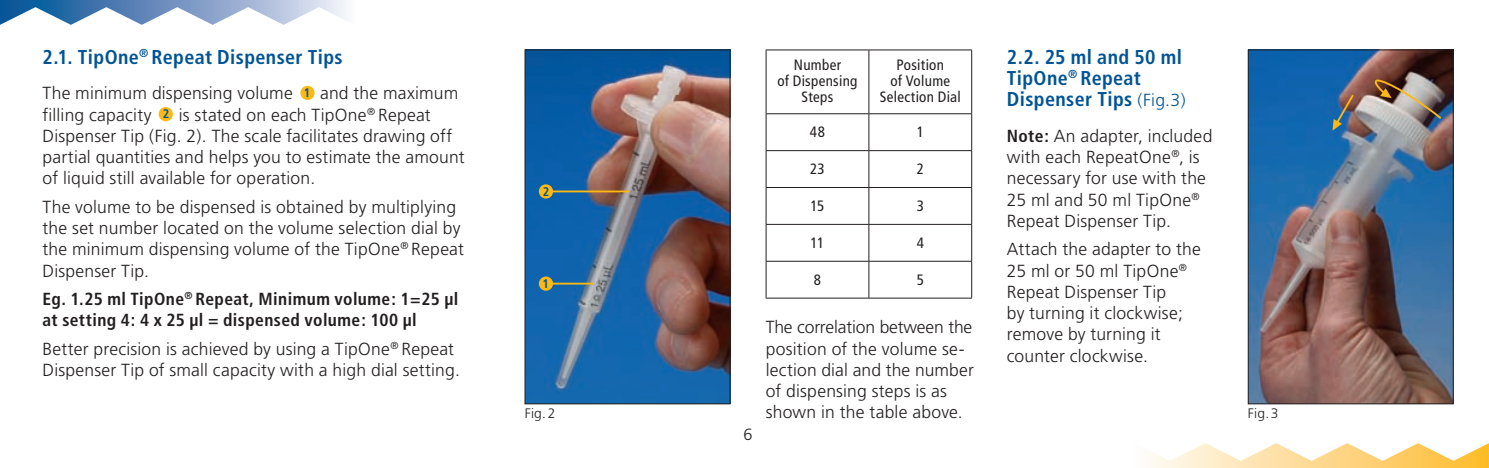
<style>
.page{position:relative;width:1489px;height:468px;background:#fff}
.page>*{position:absolute;margin:0;border:0;box-sizing:border-box;transform-origin:0 0}
.t1{font:700 condensed 20px/21.2px "Frutiger";letter-spacing:.02em;color:#005495}
.t2{font:300 17.5px/21.2px "Frutiger";letter-spacing:.01em;color:#231f20}
.t3{font:700 condensed 17.5px/21.2px "Frutiger";letter-spacing:.025em;color:#231f20}
.t4{font:300 16.25px "Frutiger";color:#231f20}
.t5{font:condensed 15px/16.2px "Frutiger";letter-spacing:.02em;color:#231f20;text-align:center}
.t6{font:300 13.75px "Frutiger";letter-spacing:.015em;color:#231f20}
.t7{font:700 condensed 12.5px "Frutiger";color:#005495}
.s1{font-weight:300;font-stretch:normal;font-size:17.5px}
.s2{font-weight:700;font-stretch:condensed}
</style>
<div class="page">
<svg style="left:0;top:0;width:346px;height:25px"></svg>
<svg style="left:1148px;top:443px;width:340px;height:25px"></svg>
<img style="left:526px;top:52px;width:202px;height:350px">
<div style="left:524px;top:50px;width:206px;height:354px;border:1px solid #231f20"></div>
<img style="left:1249px;top:52px;width:202px;height:350px">
<div style="left:1247px;top:50px;width:206px;height:354px;border:1px solid #231f20"></div>
<hr style="left:765px;top:49px;width:103px;height:1px;background:#231f20">
<hr style="left:765px;top:50px;width:1px;height:63px;background:#231f20">
<hr style="left:868px;top:49px;width:103px;height:1px;background:#231f20">
<hr style="left:868px;top:50px;width:1px;height:63px;background:#231f20">
<hr style="left:971px;top:50px;width:1px;height:63px;background:#231f20">
<hr style="left:765px;top:113px;width:103px;height:1px;background:#231f20">
<hr style="left:765px;top:114px;width:1px;height:36px;background:#231f20">
<hr style="left:868px;top:113px;width:103px;height:1px;background:#231f20">
<hr style="left:868px;top:114px;width:1px;height:36px;background:#231f20">
<hr style="left:971px;top:114px;width:1px;height:36px;background:#231f20">
<hr style="left:765px;top:150px;width:103px;height:1px;background:#231f20">
<hr style="left:765px;top:151px;width:1px;height:36px;background:#231f20">
<hr style="left:868px;top:150px;width:103px;height:1px;background:#231f20">
<hr style="left:868px;top:151px;width:1px;height:36px;background:#231f20">
<hr style="left:971px;top:151px;width:1px;height:36px;background:#231f20">
<hr style="left:765px;top:187px;width:103px;height:1px;background:#231f20">
<hr style="left:765px;top:188px;width:1px;height:36px;background:#231f20">
<hr style="left:868px;top:187px;width:103px;height:1px;background:#231f20">
<hr style="left:868px;top:188px;width:1px;height:36px;background:#231f20">
<hr style="left:971px;top:188px;width:1px;height:36px;background:#231f20">
<hr style="left:765px;top:224px;width:103px;height:1px;background:#231f20">
<hr style="left:765px;top:225px;width:1px;height:36px;background:#231f20">
<hr style="left:868px;top:224px;width:103px;height:1px;background:#231f20">
<hr style="left:868px;top:225px;width:1px;height:36px;background:#231f20">
<hr style="left:971px;top:225px;width:1px;height:36px;background:#231f20">
<hr style="left:765px;top:261px;width:103px;height:1px;background:#231f20">
<hr style="left:765px;top:261px;width:1px;height:37px;background:#231f20">
<hr style="left:868px;top:261px;width:103px;height:1px;background:#231f20">
<hr style="left:868px;top:261px;width:1px;height:37px;background:#231f20">
<hr style="left:971px;top:261px;width:1px;height:37px;background:#231f20">
<hr style="left:765px;top:298px;width:206px;height:1px;background:#231f20">
<svg style="left:300px;top:86px;width:14px;height:14px"></svg>
<svg style="left:159px;top:107px;width:14px;height:14px"></svg>
<svg style="left:539px;top:276px;width:14px;height:15px"></svg>
<svg style="left:539px;top:184px;width:14px;height:14px"></svg>
<hr style="left:553px;top:283px;width:40px;height:1px;background:#fcb814">
<hr style="left:551px;top:190px;width:78px;height:2px;background:#fcb814">
<svg style="left:1332px;top:93px;width:23px;height:38px"></svg>
<svg style="left:1372px;top:79px;width:71px;height:42px;background:#998a7d"></svg>
<p class="t1" style="left:43px;top:46px;width:302px">2.1. TipOne<sup>®</sup> Repeat Dispenser Tips</p>
<p class="t2" style="left:43px;top:83px;width:252px">The minimum dispensing volume</p>
<p class="t2" style="left:320px;top:83px;width:140px">and the maximum</p>
<p class="t2" style="left:43px;top:104px;width:111px">filling capacity</p>
<p class="t7" style="left:304px;top:85px;width:8px">1</p>
<p class="t2" style="left:43px;top:104px;width:424px;text-indent:136px">is stated on each TipOne<sup>®</sup> Repeat Dispenser Tip (Fig. 2). The scale facilitates drawing off partial quantities and helps you to estimate the amount of liquid still available for operation.</p>
<p class="t2" style="left:43px;top:196px;width:423px">The volume to be dispensed is obtained by multiplying the set number located on the volume selection dial by the minimum dispensing volume of the TipOne<sup>®</sup> Repeat Dispenser Tip.</p>
<p class="t3" style="left:43px;top:288px;width:417px">Eg. 1.25 ml TipOne<sup>®</sup> Repeat, Minimum volume: 1=25 µl at setting 4: 4 x 25 µl = dispensed volume: 100 µl</p>
<p class="t2" style="left:43px;top:338px;width:419px">Better precision is achieved by using a TipOne<sup>®</sup> Repeat<br>Dispenser Tip of small capacity with a high dial setting.</p>
<p class="t7" style="left:163px;top:107px;width:8px">2</p>
<p class="t1" style="left:1006px;top:46px;width:180px">2.2. 25 ml and 50 ml<br>TipOne<sup>®</sup> Repeat<br>Dispenser Tips <span class="s1">(Fig.3)</span></p>
<p class="t2" style="left:1006px;top:125px;width:207px"><span class="s2">Note:</span> An adapter, included with each RepeatOne<sup>®</sup>, is necessary for use with the<br>25 ml and 50 ml TipOne<sup>®<br></sup>Repeat Dispenser Tip.</p>
<p class="t2" style="left:1006px;top:238px;width:195px">Attach the adapter to the<br>25 ml or 50 ml TipOne<sup>®<br></sup>Repeat Dispenser Tip<br>by turning it clockwise; remove by turning it counter clockwise.</p>
<p class="t5" style="left:777px;top:56px;width:81px">Number<br>of Dispensing<br>Steps</p>
<p class="t5" style="left:879px;top:56px;width:83px">Position<br>of Volume<br>Selection Dial</p>
<p class="t5" style="left:810px;top:124px;width:17px">48</p>
<p class="t5" style="left:916px;top:124px;width:9px">1</p>
<p class="t5" style="left:810px;top:161px;width:16px">23</p>
<p class="t5" style="left:916px;top:161px;width:9px">2</p>
<p class="t5" style="left:810px;top:198px;width:16px">15</p>
<p class="t5" style="left:916px;top:198px;width:9px">3</p>
<p class="t5" style="left:810px;top:234px;width:15px">11</p>
<p class="t5" style="left:916px;top:234px;width:9px">4</p>
<p class="t5" style="left:813px;top:271px;width:9px">8</p>
<p class="t5" style="left:916px;top:271px;width:9px">5</p>
<p class="t7" style="left:543px;top:184px;width:8px">2</p>
<p class="t7" style="left:542px;top:276px;width:8px">1</p>
<p class="t2" style="left:765px;top:316px;width:210px">The correlation between the position of the volume se&shy;lection dial and the number of dispensing steps is as shown in the table above.</p>
<p class="t6" style="left:524px;top:406px;width:32px">Fig. 2</p>
<p class="t6" style="left:1247px;top:406px;width:32px">Fig. 3</p>
<p class="t4" style="left:743px;top:425px;width:11px">6</p>
</div>
